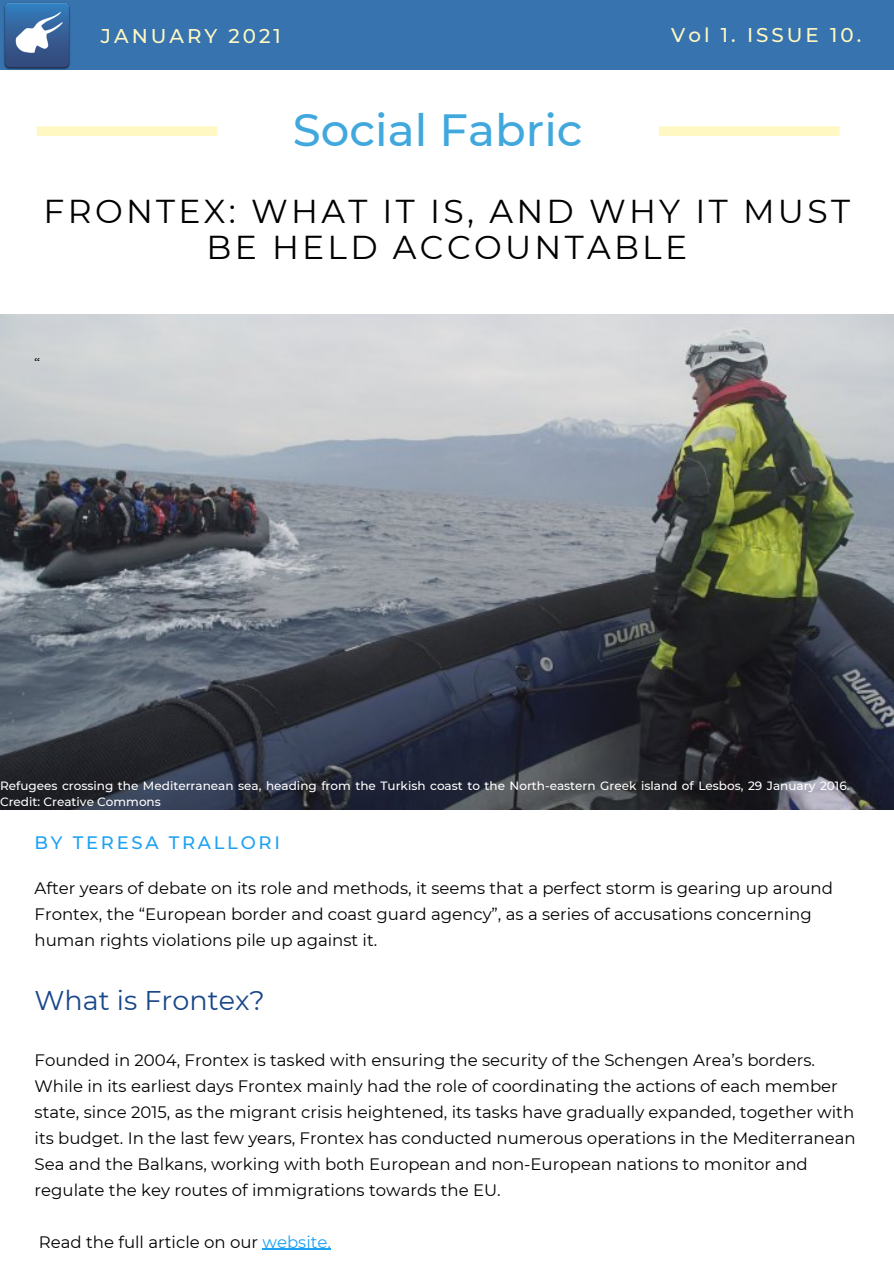
<style>
.page{position:relative;width:894px;height:1264px;background:#fff}
.page>*{position:absolute;margin:0;border:0;box-sizing:border-box;transform-origin:0 0}
.t1{font:500 45px "Montserrat";color:#41a8de}
.t2{font:33px/36px "Montserrat";letter-spacing:.1em;color:#000;text-align:center}
.t3{font:27px "Montserrat";color:#1a4789}
.t4{font:500 19.8px "Montserrat";letter-spacing:.15em;color:#fff8c2}
.t5{font:700 19.8px "Quicksand";letter-spacing:.15em;color:#fff8c2}
.t6{font:500 18px "Montserrat";letter-spacing:.15em;color:#1da1f2}
.t7{font:16.5px/26px "Montserrat";color:#000}
.t8{font:16.5px "Quicksand";color:#000}
.t9{font:500 12px/16px "Montserrat";color:#fff}
.s1{font-family:"Quicksand";font-weight:700}
.s2{color:#1da1f2}
</style>
<div class="page">
<div style="left:0;top:1px;width:893px;height:69px;background:#3673af"></div>
<img style="left:0;top:0;width:73px;height:70px">
<img style="left:0;top:314px;width:893px;height:495px">
<svg style="left:37px;top:126px;width:180px;height:10px"></svg>
<svg style="left:659px;top:126px;width:180px;height:10px"></svg>
<hr style="left:262px;top:1248px;width:69px;height:1px;background:#1da1f2">
<p class="t4" style="left:187px;top:23px;width:32px">RY</p>
<p class="t4" style="left:228px;top:23px;width:54px">2021</p>
<p class="t4" style="left:671px;top:23px;width:133px">Vol 1. I<span class="s1">I</span>SSU</p>
<p class="t4" style="left:840px;top:23px;width:22px">0.</p>
<p class="t5" style="left:759px;top:23px;width:59px">SSUE</p>
<p class="t4" style="left:829px;top:23px;width:22px">1<span class="s1">2</span></p>
<p class="t4" style="left:101px;top:23px;width:140px">JANUA<span class="s1">2020</span></p>
<p class="t5" style="left:49px;top:24px;width:126px">DECEMBER</p>
<p class="t1" style="left:293px;top:103px;width:291px">Social Fabric</p>
<p class="t2" style="left:44px;top:193px;width:807px">FRONTEX: WHAT IT IS, AND WHY IT MUST<br>BE HELD ACCOUNTABLE</p>
<p class="t8" style="left:35px;top:353px;width:7px">“</p>
<p class="t9" style="left:0;top:777px;width:850px">Refugees crossing the Mediterranean sea, heading from the Turkish coast to the North-eastern Greek island of Lesbos, 29 January 2016.<br>Credit: Creative Commons</p>
<p class="t6" style="left:35px;top:831px;width:247px">BY TERESA TRALLORI</p>
<p class="t7" style="left:35px;top:875px;width:799px">After years of debate on its role and methods, it seems that a perfect storm is gearing up around<br>Frontex, the “European border and coast guard agency”, as a series of accusations concerning human rights violations pile up against it.</p>
<p class="t3" style="left:35px;top:983px;width:232px">What is Frontex?</p>
<p class="t7" style="left:35px;top:1047px;width:822px">Founded in 2004, Frontex is tasked with ensuring the security of the Schengen Area’s borders.<br>While in its earliest days Frontex mainly had the role of coordinating the actions of each member state, since 2015, as the migrant crisis heightened, its tasks have gradually expanded, together with its budget. In the last few years, Frontex has conducted numerous operations in the Mediterranean Sea and the Balkans, working with both European and non-European nations to monitor and regulate the key routes of immigrations towards the EU.</p>
<p class="t7" style="left:39px;top:1228px;width:293px">Read the full article on our <span class="s2">website.</span></p>
</div>
